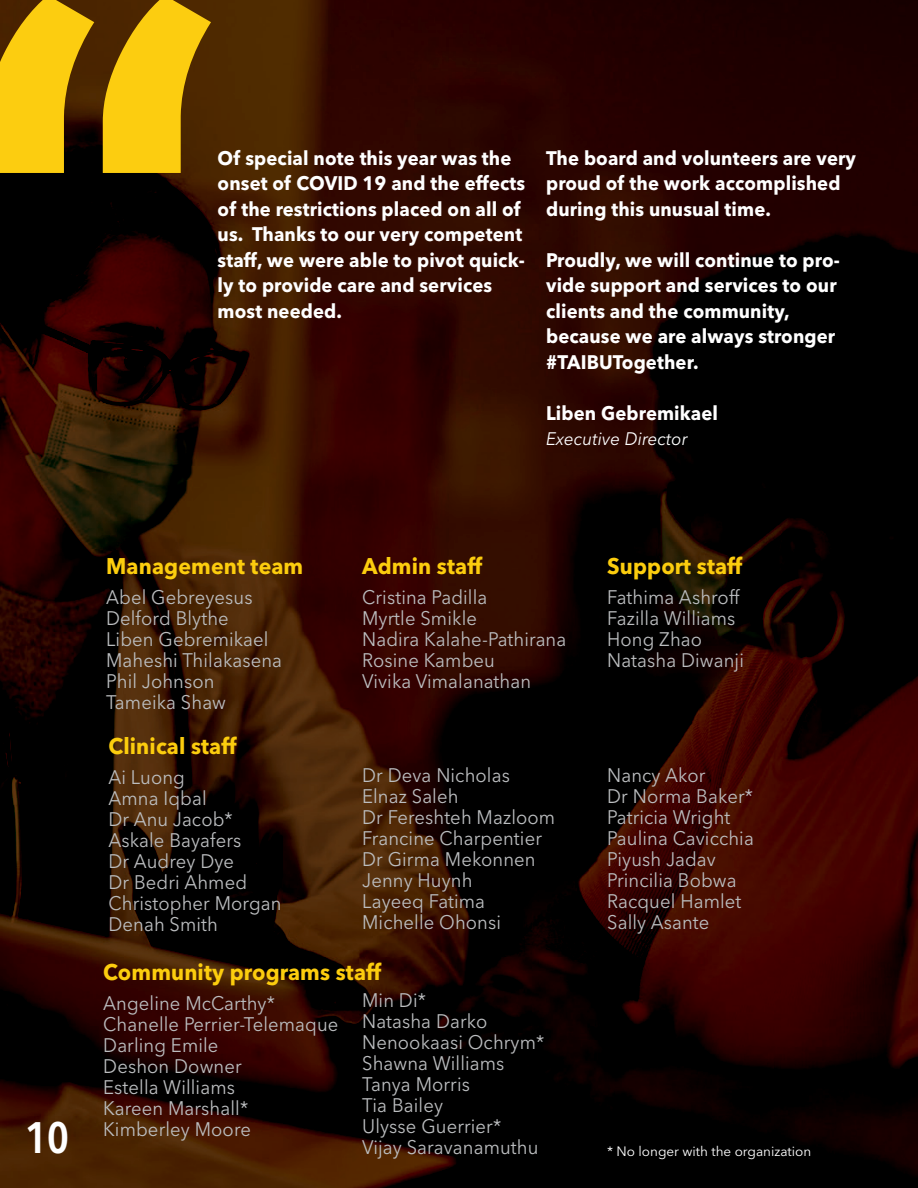
<style>
.page{position:relative;width:918px;height:1188px;background:#fff}
.page>*{position:absolute;margin:0;border:0;box-sizing:border-box;transform-origin:0 0}
.t1{font:600 condensed 43.65px "Avenir Next LT Pro";color:#fff}
.t2{font:700 22.5px "Avenir Next LT Pro";letter-spacing:.005em;color:#fccd0e;scale:.95 1}
.t3{font:19.5px/21px "Avenir Next LT Pro";letter-spacing:.005em;color:#bbbdbf;scale:.95 1}
.t4{font:700 19.5px/25.5px "Avenir Next LT Pro";letter-spacing:.005em;color:#fff;scale:.95 1}
.t5{font:italic 18px "Avenir Next LT Pro";letter-spacing:.005em;color:#fff;scale:.95 1}
.t6{font:13.5px "Avenir Next LT Pro";color:#fff}
</style>
<div class="page">
<img style="left:0;top:0;width:918px;height:1188px">
<svg style="left:0;top:0;width:211px;height:173px;background:#b98f0a"></svg>
<p class="t4" style="left:218px;top:145px;width:325px">Of special note this year was the onset of COVID 19 and the effects of the restrictions placed on all of us. Thanks to our very competent staff, we were able to pivot quick&shy;ly to provide care and services most needed.</p>
<p class="t4" style="left:546px;top:145px;width:328px">The board and volunteers are very proud of the work accomplished during this unusual time.</p>
<p class="t4" style="left:546px;top:247px;width:311px">Proudly, we will continue to pro&shy;vide support and services to our clients and the community, because we are always stronger #TAIBUTogether.</p>
<p class="t4" style="left:546px;top:400px;width:182px">Liben Gebremikael</p>
<p class="t5" style="left:546px;top:428px;width:151px">Executive Director</p>
<h1 class="t1" style="left:25px;top:1111px;width:45px">10</h1>
<p class="t2" style="left:106px;top:553px;width:209px">Management team</p>
<p class="t3" style="left:106px;top:587px;width:187px">Abel Gebreyesus<br>Delford Blythe<br>Liben Gebremikael<br>Maheshi Thilakasena<br>Phil Johnson<br>Tameika Shaw</p>
<p class="t2" style="left:362px;top:553px;width:128px">Admin staff</p>
<p class="t3" style="left:362px;top:587px;width:216px">Cristina Padilla<br>Myrtle Smikle<br>Nadira Kalahe-Pathirana<br>Rosine Kambeu<br>Vivika Vimalanathan</p>
<p class="t2" style="left:607px;top:553px;width:144px">Support staff</p>
<p class="t3" style="left:607px;top:587px;width:145px">Fathima Ashroff<br>Fazilla Williams<br>Hong Zhao<br>Natasha Diwanji</p>
<p class="t2" style="left:108px;top:732px;width:136px">Clinical staff</p>
<p class="t3" style="left:108px;top:767px;width:184px">Ai Luong<br>Amna Iqbal<br>Dr Anu Jacob*<br>Askale Bayafers<br>Dr Audrey Dye<br>Dr Bedri Ahmed<br>Christopher Morgan<br>Denah Smith</p>
<p class="t3" style="left:362px;top:764px;width:205px">Dr Deva Nicholas<br>Elnaz Saleh<br>Dr Fereshteh Mazloom<br>Francine Charpentier<br>Dr Girma Mekonnen<br>Jenny Huynh<br>Layeeq Fatima<br>Michelle Ohonsi</p>
<p class="t3" style="left:607px;top:764px;width:156px">Nancy Akor<br>Dr Norma Baker*<br>Patricia Wright<br>Paulina Cavicchia<br>Piyush Jadav<br>Princilia Bobwa<br>Racquel Hamlet<br>Sally Asante</p>
<p class="t2" style="left:103px;top:958px;width:294px">Community programs staff</p>
<p class="t3" style="left:103px;top:992px;width:249px">Angeline McCarthy*<br>Chanelle Perrier-Telemaque<br>Darling Emile<br>Deshon Downer<br>Estella Williams<br>Kareen Marshall*<br>Kimberley Moore</p>
<p class="t3" style="left:362px;top:990px;width:193px">Min Di*<br>Natasha Darko<br>Nenookaasi Ochrym*<br>Shawna Williams<br>Tanya Morris<br>Tia Bailey<br>Ulysse Guerrier*<br>Vijay Saravanamuthu</p>
<p class="t6" style="left:607px;top:1143px;width:206px">* No longer with the organization</p>
</div>
